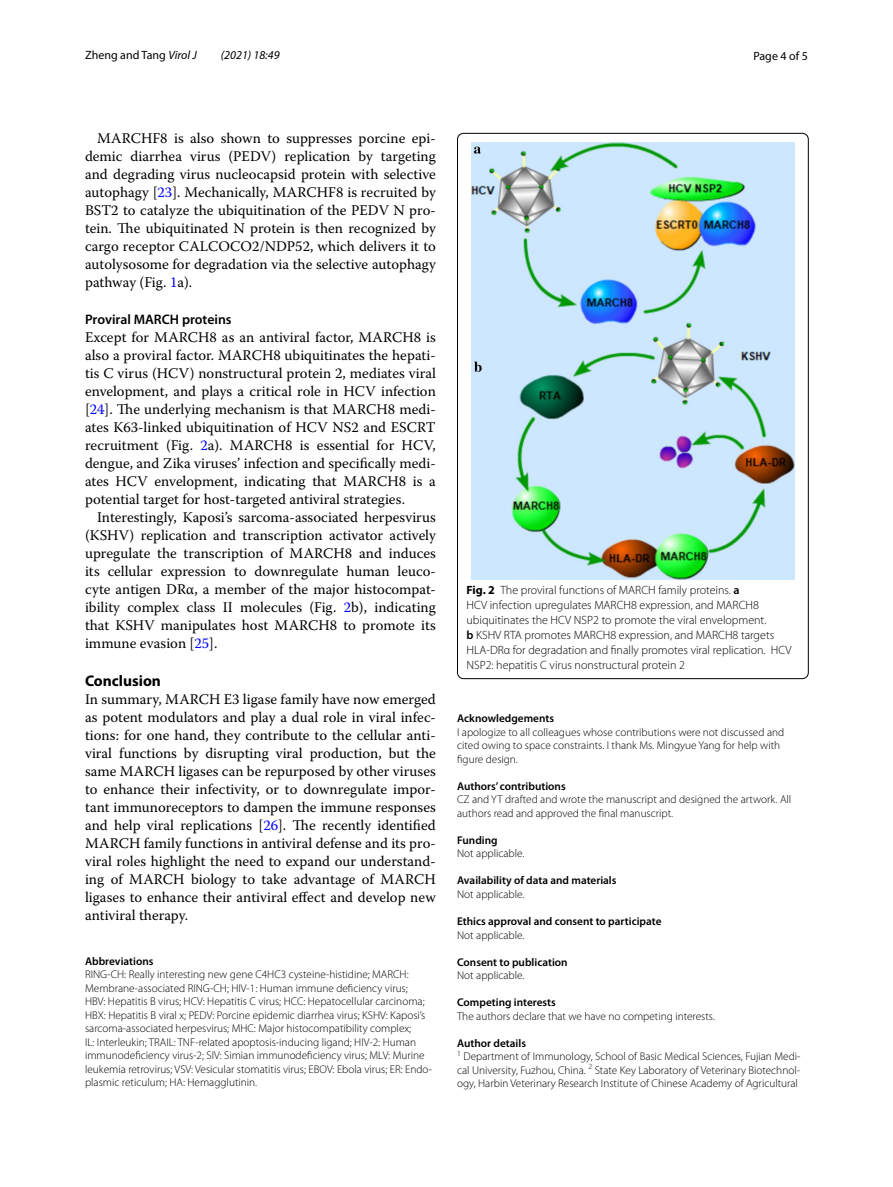
<style>
.page{position:relative;width:893px;height:1187px;background:#fff}
.page>*{position:absolute;margin:0;border:0;box-sizing:border-box;transform-origin:0 0}
.t1{font:700 15.45px "Myriad Pro";color:#000}
.t2{font:14.7px/18px "Warnock Pro";color:#000;text-align:justify}
.t3{font:600 13.8px "Myriad Pro";color:#000}
.t4{font:300 12px/15px "Myriad Pro";color:#000}
.t5{font:12px "Myriad Pro";color:#000}
.t6{font:italic 12px "Myriad Pro";color:#000}
.t7{font:300 11.25px/13.5px "Myriad Pro";color:#000}
.t8{font:600 11.25px "Myriad Pro";color:#000}
.s1{font-style:italic}
.s2{color:#00f}
.s3{font-weight:700}
.s4{font-weight:600}
</style>
<div class="page">
<img style="left:471px;top:142px;width:323px;height:437px">
<p class="t5" style="left:85px;top:48px;width:113px">Zheng and Tang <span class="s1">Virol J</span></p>
<p class="t6" style="left:221px;top:48px;width:60px">(2021) 18:49</p>
<p class="t5" style="left:753px;top:48px;width:56px">Page 4 of 5</p>
<p class="t2" style="left:85px;top:128px;width:352px;text-indent:12px">MARCHF8 is also shown to suppresses porcine epi&shy;demic diarrhea virus (PEDV) replication by targeting and degrading virus nucleocapsid protein with selective autophagy [<span class="s2">23</span>]. Mechanically, MARCHF8 is recruited by BST2 to catalyze the ubiquitination of the PEDV N pro&shy;tein. The ubiquitinated N protein is then recognized by cargo receptor CALCOCO2/NDP52, which delivers it to autolysosome for degradation via the selective autophagy pathway (Fig. <span class="s2">1</span>a).</p>
<p class="t3" style="left:85px;top:310px;width:148px">Proviral MARCH proteins</p>
<p class="t2" style="left:85px;top:328px;width:352px">Except for MARCH8 as an antiviral factor, MARCH8 is also a proviral factor. MARCH8 ubiquitinates the hepati&shy;tis C virus (HCV) nonstructural protein 2, mediates viral envelopment, and plays a critical role in HCV infection [<span class="s2">24</span>]. The underlying mechanism is that MARCH8 medi&shy;ates K63-linked ubiquitination of HCV NS2 and ESCRT recruitment (Fig. <span class="s2">2</span>a). MARCH8 is essential for HCV, dengue, and Zika viruses’ infection and specifically medi&shy;ates HCV envelopment, indicating that MARCH8 is a potential target for host-targeted antiviral strategies.</p>
<p class="t2" style="left:85px;top:508px;width:352px;text-indent:12px">Interestingly, Kaposi’s sarcoma-associated herpesvirus (KSHV) replication and transcription activator actively upregulate the transcription of MARCH8 and induces its cellular expression to downregulate human leuco&shy;cyte antigen DRα, a member of the major histocompat&shy;ibility complex class II molecules (Fig. <span class="s2">2</span>b), indicating that KSHV manipulates host MARCH8 to promote its immune evasion [<span class="s2">25</span>].</p>
<p class="t1" style="left:85px;top:670px;width:77px">Conclusion</p>
<p class="t2" style="left:85px;top:689px;width:352px">In summary, MARCH E3 ligase family have now emerged as potent modulators and play a dual role in viral infec&shy;tions: for one hand, they contribute to the cellular anti&shy;viral functions by disrupting viral production, but the same MARCH ligases can be repurposed by other viruses to enhance their infectivity, or to downregulate impor&shy;tant immunoreceptors to dampen the immune responses and help viral replications [<span class="s2">26</span>]. The recently identified MARCH family functions in antiviral defense and its pro&shy;viral roles highlight the need to expand our understand&shy;ing of MARCH biology to take advantage of MARCH ligases to enhance their antiviral effect and develop new antiviral therapy.</p>
<p class="t8" style="left:85px;top:953px;width:70px">Abbreviations</p>
<p class="t7" style="left:85px;top:967px;width:348px">RING-CH: Really interesting new gene C4HC3 cysteine-histidine; MARCH:<br>Membrane-associated RING-CH; HIV-1: Human immune deficiency virus;<br>HBV: Hepatitis B virus; HCV: Hepatitis C virus; HCC: Hepatocellular carcinoma; HBX: Hepatitis B viral x; PEDV: Porcine epidemic diarrhea virus; KSHV: Kaposi’s sarcoma-associated herpesvirus; MHC: Major histocompatibility complex;<br>IL: Interleukin; TRAIL: TNF-related apoptosis-inducing ligand; HIV-2: Human immunodeficiency virus-2; SIV: Simian immunodeficiency virus; MLV: Murine leukemia retrovirus; VSV: Vesicular stomatitis virus; EBOV: Ebola virus; ER: Endo‑ plasmic reticulum; HA: Hemagglutinin.</p>
<p class="t4" style="left:466px;top:583px;width:327px"><span class="s3">Fig. 2</span> The proviral functions of MARCH family proteins. <span class="s4">a<br></span>HCV infection upregulates MARCH8 expression, and MARCH8 ubiquitinates the HCV NSP2 to promote the viral envelopment.<br><span class="s4">b</span> KSHV RTA promotes MARCH8 expression, and MARCH8 targets HLA-DRα for degradation and finally promotes viral replication. HCV NSP2: hepatitis C virus nonstructural protein 2</p>
<p class="t8" style="left:457px;top:711px;width:98px">Acknowledgements</p>
<p class="t7" style="left:457px;top:725px;width:329px">I apologize to all colleagues whose contributions were not discussed and cited owing to space constraints. I thank Ms. Mingyue Yang for help with figure design.</p>
<p class="t8" style="left:457px;top:779px;width:110px">Authors’ contributions</p>
<p class="t7" style="left:457px;top:793px;width:336px">CZ and YT drafted and wrote the manuscript and designed the artwork. All authors read and approved the final manuscript.</p>
<p class="t8" style="left:457px;top:833px;width:42px">Funding</p>
<p class="t7" style="left:457px;top:847px;width:69px">Not applicable.</p>
<p class="t8" style="left:457px;top:873px;width:161px">Availability of data and materials</p>
<p class="t7" style="left:457px;top:887px;width:69px">Not applicable.</p>
<p class="t8" style="left:457px;top:914px;width:206px">Ethics approval and consent to participate</p>
<p class="t7" style="left:457px;top:928px;width:69px">Not applicable.</p>
<p class="t8" style="left:457px;top:954px;width:112px">Consent to publication</p>
<p class="t7" style="left:457px;top:968px;width:69px">Not applicable.</p>
<p class="t8" style="left:457px;top:995px;width:100px">Competing interests</p>
<p class="t7" style="left:457px;top:1009px;width:259px">The authors declare that we have no competing interests.</p>
<p class="t7" style="left:457px;top:1036px;width:345px"><span class="s4">Author details<br></span><sup>1</sup> Department of Immunology, School of Basic Medical Sciences, Fujian Medi‑ cal University, Fuzhou, China. <sup>2</sup> State Key Laboratory of Veterinary Biotechnol‑ ogy, Harbin Veterinary Research Institute of Chinese Academy of Agricultural</p>
</div>
